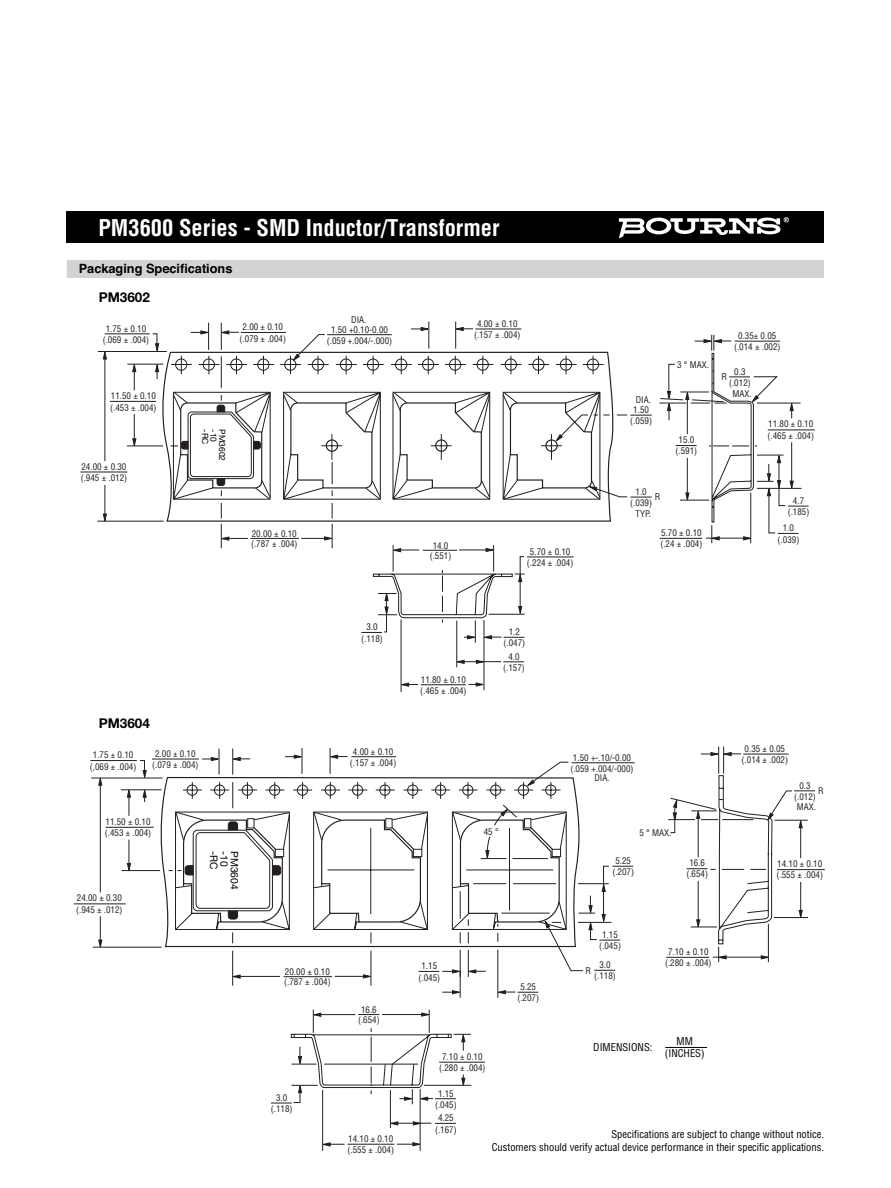
<style>
.page{position:relative;width:891px;height:1188px;background:#fff}
.page>*{position:absolute;margin:0;border:0;box-sizing:border-box;transform-origin:0 0}
.t1{font:700 condensed 22.5px "Helvetica";color:#fff}
.t2{font:700 13.5px "Helvetica Neue";color:#010202}
.t3{font:700 12.75px "Helvetica";color:#000}
.t4{font:condensed 10.5px/12.8px "Helvetica";color:#000;text-align:right}
.t5{font:10.35px "Helvetica Neue";color:#010202}
.t6{font:condensed 9px/11.2px "Helvetica";color:#231f20;text-align:center}
.t7{font:8.55px "Helvetica Neue";color:#010202}
</style>
<div class="page">
<svg style="left:156px;top:421px;width:127px;height:101px"></svg>
<svg style="left:400px;top:683px;width:18px;height:4px"></svg>
<svg style="left:468px;top:682px;width:16px;height:4px"></svg>
<hr style="left:401px;top:620px;width:1px;height:72px;background:#231f20">
<hr style="left:421px;top:684px;width:45px;height:1px;background:#231f20">
<svg style="left:220px;top:524px;width:28px;height:24px"></svg>
<hr style="left:484px;top:620px;width:1px;height:70px;background:#231f20">
<svg style="left:503px;top:661px;width:21px;height:1px"></svg>
<hr style="left:457px;top:621px;width:1px;height:46px;background:#231f20">
<svg style="left:456px;top:660px;width:9px;height:4px"></svg>
<svg style="left:476px;top:660px;width:9px;height:4px"></svg>
<hr style="left:463px;top:661px;width:38px;height:1px;background:#231f20">
<hr style="left:475px;top:329px;width:46px;height:1px;background:#231f20">
<svg style="left:455px;top:322px;width:18px;height:11px"></svg>
<svg style="left:411px;top:322px;width:19px;height:11px"></svg>
<hr style="left:241px;top:332px;width:45px;height:1px;background:#231f20">
<svg style="left:220px;top:323px;width:19px;height:10px"></svg>
<svg style="left:191px;top:323px;width:19px;height:10px"></svg>
<svg style="left:104px;top:333px;width:548px;height:88px"></svg>
<svg style="left:152px;top:333px;width:7px;height:47px"></svg>
<hr style="left:768px;top:430px;width:47px;height:1px;background:#231f20">
<hr style="left:127px;top:364px;width:36px;height:1px;background:#231f20">
<hr style="left:127px;top:446px;width:36px;height:1px;background:#231f20">
<svg style="left:132px;top:414px;width:4px;height:33px"></svg>
<svg style="left:132px;top:363px;width:4px;height:27px"></svg>
<hr style="left:110px;top:401px;width:46px;height:1px;background:#231f20">
<hr style="left:98px;top:351px;width:69px;height:1px;background:#231f20">
<hr style="left:98px;top:521px;width:66px;height:1px;background:#231f20">
<svg style="left:103px;top:350px;width:4px;height:9px"></svg>
<hr style="left:105px;top:485px;width:1px;height:31px;background:#231f20">
<svg style="left:103px;top:514px;width:4px;height:8px"></svg>
<hr style="left:105px;top:357px;width:1px;height:104px;background:#231f20">
<hr style="left:80px;top:472px;width:47px;height:1px;background:#231f20">
<hr style="left:221px;top:356px;width:1px;height:32px;background:#231f20">
<svg style="left:283px;top:391px;width:327px;height:252px"></svg>
<svg style="left:659px;top:335px;width:150px;height:208px"></svg>
<svg style="left:323px;top:1142px;width:22px;height:4px"></svg>
<svg style="left:397px;top:1142px;width:23px;height:4px"></svg>
<hr style="left:322px;top:1090px;width:1px;height:61px;background:#231f20">
<hr style="left:347px;top:1144px;width:47px;height:1px;background:#231f20">
<hr style="left:250px;top:538px;width:49px;height:1px;background:#231f20">
<hr style="left:420px;top:1089px;width:1px;height:62px;background:#231f20">
<hr style="left:152px;top:759px;width:47px;height:1px;background:#231f20">
<svg style="left:271px;top:1103px;width:21px;height:1px"></svg>
<svg style="left:293px;top:1009px;width:192px;height:94px"></svg>
<svg style="left:90px;top:760px;width:79px;height:156px"></svg>
<hr style="left:121px;top:790px;width:41px;height:1px;background:#231f20">
<hr style="left:91px;top:778px;width:71px;height:1px;background:#231f20">
<svg style="left:139px;top:760px;width:8px;height:43px"></svg>
<hr style="left:777px;top:869px;width:48px;height:1px;background:#231f20">
<hr style="left:424px;top:1085px;width:47px;height:1px;background:#231f20">
<svg style="left:461px;top:1075px;width:4px;height:12px"></svg>
<svg style="left:454px;top:1033px;width:17px;height:18px"></svg>
<hr style="left:439px;top:1062px;width:46px;height:1px;background:#231f20">
<hr style="left:93px;top:947px;width:69px;height:1px;background:#231f20">
<svg style="left:98px;top:776px;width:4px;height:10px"></svg>
<svg style="left:98px;top:916px;width:4px;height:32px"></svg>
<hr style="left:100px;top:783px;width:1px;height:109px;background:#231f20">
<hr style="left:74px;top:904px;width:52px;height:1px;background:#231f20">
<hr style="left:122px;top:870px;width:38px;height:1px;background:#231f20">
<svg style="left:127px;top:840px;width:4px;height:32px"></svg>
<svg style="left:127px;top:788px;width:4px;height:28px"></svg>
<hr style="left:106px;top:827px;width:48px;height:1px;background:#231f20">
<svg style="left:435px;top:1123px;width:21px;height:1px"></svg>
<hr style="left:390px;top:1090px;width:1px;height:38px;background:#231f20">
<svg style="left:389px;top:1121px;width:9px;height:4px"></svg>
<svg style="left:413px;top:1121px;width:9px;height:4px"></svg>
<hr style="left:397px;top:1123px;width:34px;height:1px;background:#231f20">
<hr style="left:324px;top:1064px;width:94px;height:1px;background:#231f20">
<svg style="left:171px;top:391px;width:100px;height:127px"></svg>
<svg style="left:169px;top:747px;width:646px;height:251px"></svg>
<div style="left:67px;top:212px;width:757px;height:31px;background:#000"></div>
<svg style="left:619px;top:217px;width:170px;height:21px"></svg>
<div style="left:67px;top:260px;width:757px;height:18px;background:#d1d3d4"></div>
<hr style="left:665px;top:1047px;width:42px;height:1px;background:#000">
<h1 class="t1" style="left:98px;top:219px;width:403px">PM3600 Series - SMD Inductor/Transformer</h1>
<h3 class="t3" style="left:79px;top:264px;width:155px">Packaging Specifications</h3>
<h2 class="t2" style="left:99px;top:292px;width:53px">PM3602</h2>
<p class="t6" style="left:103px;top:324px;width:48px">1.75 ± 0.10 (.069 ± .004)</p>
<p class="t6" style="left:110px;top:391px;width:48px;text-align:left">11.50 ± 0.10 (.453 ± .004)</p>
<p class="t6" style="left:81px;top:462px;width:48px;text-align:left">24.00 ± 0.30 (.945 ± .012)</p>
<h2 class="t2" style="left:99px;top:718px;width:53px">PM3604</h2>
<p class="t7" style="left:208px;top:429px;width:17px;rotate:90deg">-RC</p>
<p class="t7" style="left:217px;top:429px;width:14px;rotate:90deg">-10</p>
<p class="t7" style="left:225px;top:429px;width:33px;rotate:90deg">PM3602</p>
<p class="t6" style="left:351px;top:315px;width:17px">DIA.</p>
<p class="t6" style="left:474px;top:319px;width:48px">4.00 ± 0.10 (.157 ± .004)</p>
<p class="t6" style="left:240px;top:322px;width:48px">2.00 ± 0.10 (.079 ± .004)</p>
<p class="t6" style="left:734px;top:331px;width:48px">0.35± 0.05 (.014 ± .002)</p>
<p class="t6" style="left:327px;top:324px;width:67px">1.50 +0.10-0.00 (.059 +.004/-.000)</p>
<p class="t6" style="left:251px;top:529px;width:48px;line-height:10.5px;text-align:left">20.00 ± 0.10 (.787 ± .004)</p>
<p class="t6" style="left:430px;top:541px;width:23px;line-height:10.5px">14.0 (.551)</p>
<p class="t6" style="left:527px;top:547px;width:48px">5.70 ± 0.10 (.224 ± .004)</p>
<p class="t6" style="left:636px;top:394px;width:17px">DIA.</p>
<p class="t6" style="left:630px;top:405px;width:23px">1.50 (.059)</p>
<p class="t6" style="left:630px;top:487px;width:23px">1.0 (.039)<br>TYP.</p>
<p class="t6" style="left:655px;top:492px;width:7px">R</p>
<p class="t6" style="left:677px;top:360px;width:33px">3 ° MAX.</p>
<p class="t6" style="left:676px;top:435px;width:23px">15.0 (.591)</p>
<p class="t6" style="left:660px;top:528px;width:44px;text-align:left">5.70 ± 0.10 (.24 ± .004)</p>
<p class="t6" style="left:729px;top:367px;width:23px">0.3 (.012)</p>
<p class="t6" style="left:721px;top:372px;width:7px">R</p>
<p class="t6" style="left:732px;top:389px;width:21px">MAX.</p>
<p class="t6" style="left:768px;top:419px;width:48px;text-align:left">11.80 ± 0.10 (.465 ± .004)</p>
<p class="t6" style="left:788px;top:496px;width:23px">4.7 (.185)</p>
<p class="t6" style="left:778px;top:523px;width:23px">1.0 (.039)</p>
<p class="t6" style="left:361px;top:622px;width:23px">3.0 (.118)</p>
<p class="t6" style="left:420px;top:675px;width:48px;line-height:10.5px;text-align:left">11.80 ± 0.10 (.465 ± .004)</p>
<p class="t6" style="left:504px;top:627px;width:23px">1.2 (.047)</p>
<p class="t6" style="left:503px;top:652px;width:23px">4.0 (.157)</p>
<p class="t6" style="left:90px;top:750px;width:48px">1.75 ± 0.10 (,069 ± .004)</p>
<p class="t6" style="left:152px;top:749px;width:48px">2.00 ± 0.10 (.079 ± .004)</p>
<p class="t6" style="left:350px;top:746px;width:48px">4.00 ± 0.10 (.157 ± .004)</p>
<p class="t6" style="left:105px;top:817px;width:48px;text-align:left">11.50 ± 0.10 (.453 ± .004)</p>
<p class="t6" style="left:76px;top:893px;width:48px;text-align:left">24.00 ± 0.30 (.945 ± .012)</p>
<p class="t5" style="left:218px;top:851px;width:20px;rotate:90deg">-RC</p>
<p class="t5" style="left:228px;top:851px;width:17px;rotate:90deg">-10</p>
<p class="t5" style="left:238px;top:851px;width:40px;rotate:90deg">PM3604</p>
<p class="t6" style="left:284px;top:967px;width:48px;line-height:10.5px;text-align:left">20.00 ± 0.10 (.787 ± .004)</p>
<p class="t6" style="left:358px;top:1005px;width:23px;line-height:10.5px">16.6 (.654)</p>
<p class="t6" style="left:271px;top:1093px;width:23px">3.0 (.118)</p>
<p class="t6" style="left:348px;top:1135px;width:48px;line-height:10.5px;text-align:left">14.10 ± 0.10 (.555 ± .004)</p>
<p class="t6" style="left:418px;top:961px;width:23px">1.15 (.045)</p>
<p class="t6" style="left:570px;top:753px;width:65px;text-align:left">1.50 +-.10/-0.00 (.059 +.004/-000)</p>
<p class="t6" style="left:594px;top:773px;width:17px">DIA.</p>
<p class="t6" style="left:484px;top:827px;width:16px">45 °</p>
<p class="t6" style="left:639px;top:828px;width:33px">5 ° MAX.</p>
<p class="t6" style="left:612px;top:856px;width:23px">5.25 (.207)</p>
<p class="t6" style="left:742px;top:744px;width:48px">0.35 ± 0.05 (.014 ± .002)</p>
<p class="t6" style="left:794px;top:781px;width:23px;line-height:10.8px">0.3 (.012)<br>MAX.</p>
<p class="t6" style="left:818px;top:786px;width:7px">R</p>
<p class="t6" style="left:686px;top:858px;width:23px">16.6 (.654)</p>
<p class="t6" style="left:777px;top:859px;width:48px;text-align:left">14.10 ± 0.10 (.555 ± .004)</p>
<p class="t6" style="left:517px;top:982px;width:23px">5.25 (.207)</p>
<p class="t6" style="left:599px;top:930px;width:23px">1.15 (.045)</p>
<p class="t6" style="left:594px;top:960px;width:23px">3.0 (.118)</p>
<p class="t6" style="left:585px;top:966px;width:7px">R</p>
<p class="t6" style="left:665px;top:947px;width:48px">7.10 ± 0.10 (.280 ± .004)</p>
<p class="t6" style="left:439px;top:1052px;width:48px">7.10 ± 0.10 (.280 ± .004)</p>
<p class="t6" style="left:435px;top:1088px;width:23px">1.15 (.045)</p>
<p class="t4" style="left:593px;top:1041px;width:61px">DIMENSIONS:</p>
<p class="t4" style="left:665px;top:1035px;width:41px;text-align:center">MM (INCHES)</p>
<p class="t6" style="left:435px;top:1113px;width:23px">4.25 (.167)</p>
<p class="t4" style="left:492px;top:1129px;width:334px">Specifications are subject to change without notice.<br>Customers should verify actual device performance in their specific applications.</p>
</div>
